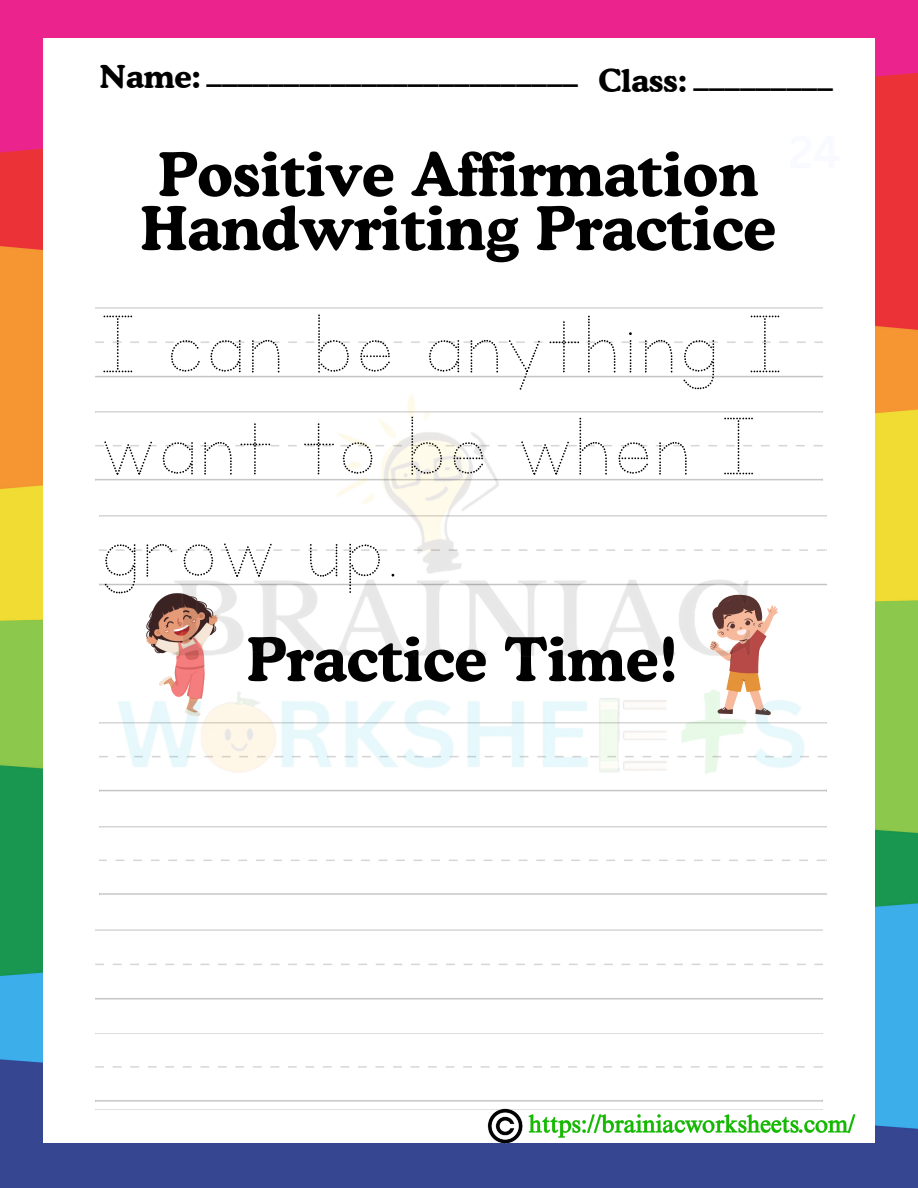
<style>
.page{position:relative;width:918px;height:1188px;background:#fff}
.page>*{position:absolute;margin:0;border:0;box-sizing:border-box;transform-origin:0 0}
.t1{font:95.4px/102.1px "KG Primary Dots";color:#000}
.t2{font:700 60px/54px "Cooper BT";color:#000}
.t3{font:36px "Canva Sans";color:#000}
.t4{font:700 31.5px "Cooper BT";color:#000}
</style>
<div class="page">
<img style="left:0;top:0;width:918px;height:1188px">
<div style="left:43px;top:38px;width:832px;height:1105px;background:#fff"></div>
<img style="left:480px;top:1108px;width:383px;height:44px">
<img style="left:95px;top:394px;width:732px;height:398px">
<h2 class="t4" style="left:99px;top:57px;width:103px">Name:</h2>
<h1 class="t4" style="left:598px;top:61px;width:90px">Class:</h1>
<p class="t3" style="left:207px;top:45px;width:373px">________________________</p>
<p class="t3" style="left:694px;top:49px;width:141px">_________</p>
<p class="t2" style="left:141px;top:147px;width:637px">Positive Affirmation<br>Handwriting Practice</p>
<p class="t1" style="left:99px;top:296px;width:686px">I can be anything I want to be when I grow up.</p>
<p class="t2" style="left:247px;top:632px;width:433px">Practice Time!</p>
</div>
